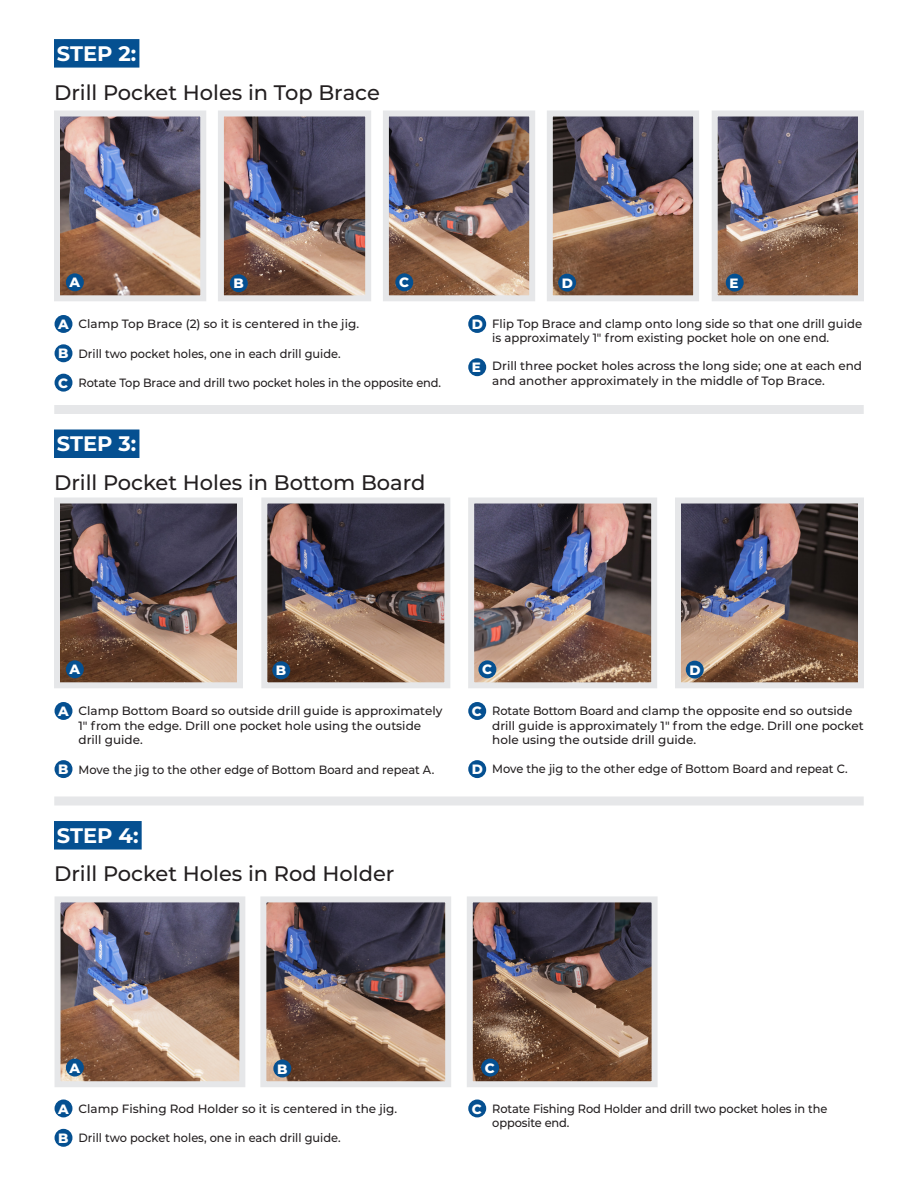
<style>
.page{position:relative;width:918px;height:1188px;background:#fff}
.page>*{position:absolute;margin:0;border:0;box-sizing:border-box;transform-origin:0 0}
.t1{font:500 21px "Montserrat";color:#231f20}
.t2{font:700 21px "Montserrat";color:#fff}
.t3{font:800 13.5px "Montserrat";color:#fff}
.t4{font:500 12px/14.4px "Montserrat";color:#231f20;scale:.95 1}
.t5{font:500 12px/14.4px "Montserrat";color:#231f20}
</style>
<div class="page">
<div style="left:54px;top:39px;width:85px;height:29px;background:#055091"></div>
<div style="left:54px;top:429px;width:85px;height:29px;background:#055091"></div>
<img style="left:225px;top:118px;width:139px;height:176px">
<div style="left:218px;top:111px;width:153px;height:190px;border:6px solid #e6e7e9"></div>
<img style="left:61px;top:118px;width:138px;height:176px">
<div style="left:54px;top:111px;width:152px;height:190px;border:6px solid #e6e7e9"></div>
<img style="left:390px;top:118px;width:138px;height:176px">
<div style="left:383px;top:111px;width:152px;height:190px;border:6px solid #e6e7e9"></div>
<div style="left:54px;top:405px;width:810px;height:9px;background:#e6e7e9"></div>
<div style="left:55px;top:315px;width:17px;height:18px;background:#055091;border-radius:50%"></div>
<div style="left:55px;top:344px;width:17px;height:18px;background:#055091;border-radius:50%"></div>
<div style="left:55px;top:374px;width:17px;height:18px;background:#055091;border-radius:50%"></div>
<div style="left:468px;top:315px;width:18px;height:18px;background:#055091;border-radius:50%"></div>
<div style="left:468px;top:358px;width:18px;height:18px;background:#055091;border-radius:50%"></div>
<img style="left:554px;top:118px;width:138px;height:176px">
<div style="left:547px;top:111px;width:152px;height:190px;border:6px solid #e6e7e9"></div>
<div style="left:54px;top:821px;width:88px;height:29px;background:#055091"></div>
<img style="left:62px;top:903px;width:176px;height:177px">
<div style="left:55px;top:896px;width:190px;height:191px;border:6px solid #e6e7e9"></div>
<img style="left:267px;top:903px;width:177px;height:177px">
<div style="left:260px;top:896px;width:191px;height:191px;border:6px solid #e6e7e9"></div>
<img style="left:474px;top:903px;width:177px;height:177px">
<div style="left:467px;top:896px;width:191px;height:191px;border:6px solid #e6e7e9"></div>
<div style="left:54px;top:796px;width:810px;height:10px;background:#e6e7e9"></div>
<div style="left:230px;top:274px;width:18px;height:18px;background:#055091;border-radius:50%"></div>
<div style="left:66px;top:273px;width:18px;height:18px;background:#055091;border-radius:50%"></div>
<div style="left:395px;top:273px;width:18px;height:18px;background:#055091;border-radius:50%"></div>
<div style="left:558px;top:274px;width:18px;height:18px;background:#055091;border-radius:50%"></div>
<img style="left:719px;top:118px;width:138px;height:176px">
<div style="left:712px;top:111px;width:152px;height:190px;border:6px solid #e6e7e9"></div>
<div style="left:726px;top:274px;width:18px;height:18px;background:#055091;border-radius:50%"></div>
<div style="left:55px;top:1099px;width:17px;height:18px;background:#055091;border-radius:50%"></div>
<div style="left:55px;top:1129px;width:17px;height:18px;background:#055091;border-radius:50%"></div>
<div style="left:468px;top:1099px;width:18px;height:18px;background:#055091;border-radius:50%"></div>
<div style="left:273px;top:1060px;width:18px;height:17px;background:#055091;border-radius:50%"></div>
<div style="left:66px;top:1059px;width:18px;height:18px;background:#055091;border-radius:50%"></div>
<div style="left:481px;top:1059px;width:18px;height:18px;background:#055091;border-radius:50%"></div>
<img style="left:61px;top:505px;width:175px;height:176px">
<div style="left:54px;top:498px;width:189px;height:190px;border:6px solid #e6e7e9"></div>
<img style="left:268px;top:505px;width:175px;height:176px">
<div style="left:261px;top:498px;width:189px;height:190px;border:6px solid #e6e7e9"></div>
<div style="left:55px;top:702px;width:17px;height:18px;background:#055091;border-radius:50%"></div>
<div style="left:55px;top:760px;width:17px;height:18px;background:#055091;border-radius:50%"></div>
<div style="left:468px;top:702px;width:18px;height:18px;background:#055091;border-radius:50%"></div>
<div style="left:468px;top:760px;width:18px;height:18px;background:#055091;border-radius:50%"></div>
<img style="left:475px;top:505px;width:175px;height:176px">
<div style="left:468px;top:498px;width:189px;height:190px;border:6px solid #e6e7e9"></div>
<div style="left:272px;top:661px;width:18px;height:18px;background:#055091;border-radius:50%"></div>
<div style="left:66px;top:660px;width:18px;height:18px;background:#055091;border-radius:50%"></div>
<div style="left:478px;top:660px;width:18px;height:18px;background:#055091;border-radius:50%"></div>
<img style="left:682px;top:505px;width:175px;height:176px">
<div style="left:675px;top:498px;width:189px;height:190px;border:6px solid #e6e7e9"></div>
<div style="left:686px;top:661px;width:18px;height:18px;background:#055091;border-radius:50%"></div>
<p class="t2" style="left:57px;top:38px;width:81px">STEP 2:</p>
<p class="t1" style="left:54px;top:77px;width:327px">Drill Pocket Holes in Top Brace</p>
<p class="t3" style="left:70px;top:273px;width:12px">A</p>
<p class="t3" style="left:234px;top:274px;width:12px">B</p>
<p class="t3" style="left:399px;top:273px;width:11px">C</p>
<p class="t3" style="left:562px;top:273px;width:13px">D</p>
<p class="t3" style="left:729px;top:273px;width:11px">E</p>
<p class="t3" style="left:58px;top:314px;width:12px">A</p>
<p class="t5" style="left:79px;top:317px;width:282px">Clamp Top Brace (2) so it is centered in the jig.</p>
<p class="t3" style="left:58px;top:344px;width:12px">B</p>
<p class="t4" style="left:79px;top:346px;width:278px">Drill two pocket holes, one in each drill guide.</p>
<p class="t3" style="left:58px;top:373px;width:11px">C</p>
<p class="t4" style="left:79px;top:375px;width:383px">Rotate Top Brace and drill two pocket holes in the opposite end.</p>
<p class="t2" style="left:57px;top:429px;width:81px">STEP 3:</p>
<p class="t1" style="left:54px;top:468px;width:373px">Drill Pocket Holes in Bottom Board</p>
<p class="t3" style="left:472px;top:314px;width:13px">D</p>
<p class="t5" style="left:492px;top:316px;width:371px">Flip Top Brace and clamp onto long side so that one drill guide is approximately 1" from existing pocket hole on one end.</p>
<p class="t3" style="left:472px;top:358px;width:11px">E</p>
<p class="t5" style="left:492px;top:358px;width:371px">Drill three pocket holes across the long side; one at each end and another approximately in the middle of Top Brace.</p>
<p class="t3" style="left:70px;top:660px;width:12px">A</p>
<p class="t3" style="left:276px;top:661px;width:12px">B</p>
<p class="t3" style="left:482px;top:660px;width:11px">C</p>
<p class="t3" style="left:689px;top:660px;width:13px">D</p>
<p class="t3" style="left:58px;top:701px;width:12px">A</p>
<p class="t5" style="left:79px;top:704px;width:365px">Clamp Bottom Board so outside drill guide is approximately<br>1" from the edge. Drill one pocket hole using the outside drill guide.</p>
<p class="t3" style="left:58px;top:759px;width:12px">B</p>
<p class="t4" style="left:79px;top:762px;width:376px">Move the jig to the other edge of Bottom Board and repeat A.</p>
<p class="t2" style="left:57px;top:820px;width:83px">STEP 4:</p>
<p class="t1" style="left:54px;top:859px;width:342px">Drill Pocket Holes in Rod Holder</p>
<p class="t3" style="left:472px;top:701px;width:11px">C</p>
<p class="t4" style="left:492px;top:704px;width:393px">Rotate Bottom Board and clamp the opposite end so outside drill guide is approximately 1" from the edge. Drill one pocket hole using the outside drill guide.</p>
<p class="t3" style="left:472px;top:759px;width:13px">D</p>
<p class="t4" style="left:492px;top:761px;width:376px">Move the jig to the other edge of Bottom Board and repeat C.</p>
<p class="t3" style="left:70px;top:1058px;width:12px">A</p>
<p class="t3" style="left:277px;top:1059px;width:12px">B</p>
<p class="t3" style="left:485px;top:1058px;width:11px">C</p>
<p class="t3" style="left:58px;top:1099px;width:12px">A</p>
<p class="t5" style="left:79px;top:1101px;width:320px">Clamp Fishing Rod Holder so it is centered in the jig.</p>
<p class="t3" style="left:58px;top:1128px;width:12px">B</p>
<p class="t4" style="left:79px;top:1130px;width:278px">Drill two pocket holes, one in each drill guide.</p>
<p class="t3" style="left:472px;top:1099px;width:11px">C</p>
<p class="t4" style="left:492px;top:1101px;width:354px">Rotate Fishing Rod Holder and drill two pocket holes in the opposite end.</p>
</div>
